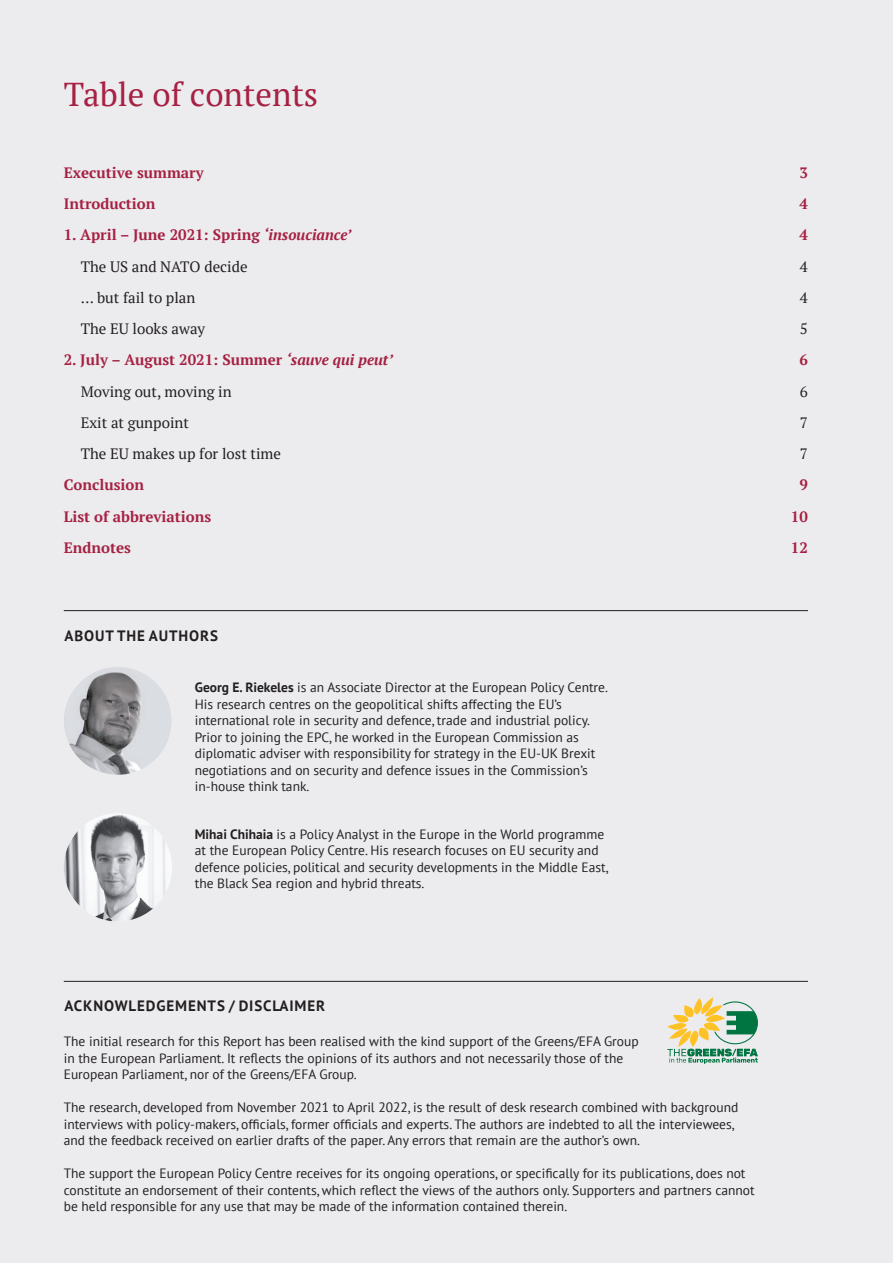
<style>
.page{position:relative;width:893px;height:1263px;background:#ececee}
.page>*{position:absolute;margin:0;border:0;box-sizing:border-box;transform-origin:0 0}
.t1{font:33px "PT Serif";color:#a62143}
.t2{font:700 15px "PT Serif";color:#a62143}
.t3{font:15px "PT Serif";color:#231f20}
.t4{font:700 15px "PT Sans";letter-spacing:.06em;color:#231f20}
.t5{font:13.5px/16.5px "PT Sans";color:#231f20}
.s1{font-style:italic}
.s2{font-weight:700}
</style>
<div class="page">
<hr style="left:64px;top:610px;width:744px;height:1px;background:#231f20">
<img style="left:64px;top:667px;width:108px;height:108px;border-radius:54px">
<img style="left:64px;top:813px;width:108px;height:108px;border-radius:54px">
<hr style="left:64px;top:981px;width:744px;height:1px;background:#231f20">
<svg style="left:667px;top:997px;width:91px;height:67px"></svg>
<h1 class="t1" style="left:64px;top:73px;width:256px">Table of contents</h1>
<p class="t2" style="left:64px;top:163px;width:141px">Executive summary</p>
<p class="t2" style="left:799px;top:163px;width:10px">3</p>
<p class="t2" style="left:64px;top:194px;width:93px">Introduction</p>
<p class="t2" style="left:799px;top:194px;width:10px">4</p>
<p class="t2" style="left:64px;top:225px;width:289px">1. April – June 2021: Spring <span class="s1">‘insouciance’</span></p>
<p class="t2" style="left:799px;top:225px;width:10px">4</p>
<p class="t3" style="left:81px;top:256px;width:168px">The US and NATO decide</p>
<p class="t3" style="left:800px;top:256px;width:9px">4</p>
<p class="t3" style="left:81px;top:288px;width:116px">… but fail to plan</p>
<p class="t3" style="left:800px;top:288px;width:9px">4</p>
<p class="t3" style="left:81px;top:319px;width:126px">The EU looks away</p>
<p class="t3" style="left:800px;top:319px;width:9px">5</p>
<p class="t2" style="left:64px;top:350px;width:331px">2. July – August 2021: Summer <span class="s1">‘sauve qui peut’</span></p>
<p class="t2" style="left:799px;top:350px;width:10px">6</p>
<p class="t3" style="left:81px;top:381px;width:152px">Moving out, moving in</p>
<p class="t3" style="left:800px;top:381px;width:9px">6</p>
<p class="t3" style="left:81px;top:413px;width:110px">Exit at gunpoint</p>
<p class="t3" style="left:800px;top:413px;width:9px">7</p>
<p class="t3" style="left:81px;top:444px;width:202px">The EU makes up for lost time</p>
<p class="t3" style="left:800px;top:444px;width:9px">7</p>
<p class="t2" style="left:64px;top:475px;width:82px">Conclusion</p>
<p class="t2" style="left:799px;top:475px;width:10px">9</p>
<p class="t2" style="left:64px;top:506px;width:149px">List of abbreviations</p>
<p class="t2" style="left:791px;top:506px;width:18px">10</p>
<p class="t2" style="left:64px;top:538px;width:69px">Endnotes</p>
<p class="t2" style="left:791px;top:538px;width:18px">12</p>
<p class="t4" style="left:64px;top:625px;width:155px">ABOUT THE AUTHORS</p>
<p class="t5" style="left:195px;top:679px;width:415px"><span class="s2">Georg E. Riekeles</span> is an Associate Director at the European Policy Centre.<br>His research centres on the geopolitical shifts affecting the EU’s international role in security and defence, trade and industrial policy.<br>Prior to joining the EPC, he worked in the European Commission as diplomatic adviser with responsibility for strategy in the EU-UK Brexit negotiations and on security and defence issues in the Commission’s in-house think tank.</p>
<p class="t5" style="left:195px;top:825px;width:415px"><span class="s2">Mihai Chihaia</span> is a Policy Analyst in the Europe in the World programme at the European Policy Centre. His research focuses on EU security and defence policies, political and security developments in the Middle East, the Black Sea region and hybrid threats.</p>
<p class="t4" style="left:64px;top:996px;width:262px">ACKNOWLEDGEMENTS / DISCLAIMER</p>
<p class="t5" style="left:64px;top:1033px;width:576px">The initial research for this Report has been realised with the kind support of the Greens/EFA Group in the European Parliament. It reflects the opinions of its authors and not necessarily those of the<br>European Parliament, nor of the Greens/EFA Group.</p>
<p class="t5" style="left:64px;top:1099px;width:676px">The research, developed from November 2021 to April 2022, is the result of desk research combined with background interviews with policy-makers, officials, former officials and experts. The authors are indebted to all the interviewees, and the feedback received on earlier drafts of the paper. Any errors that remain are the author’s own.</p>
<p class="t5" style="left:64px;top:1165px;width:692px">The support the European Policy Centre receives for its ongoing operations, or specifically for its publications, does not constitute an endorsement of their contents, which reflect the views of the authors only. Supporters and partners cannot be held responsible for any use that may be made of the information contained therein.</p>
</div>
